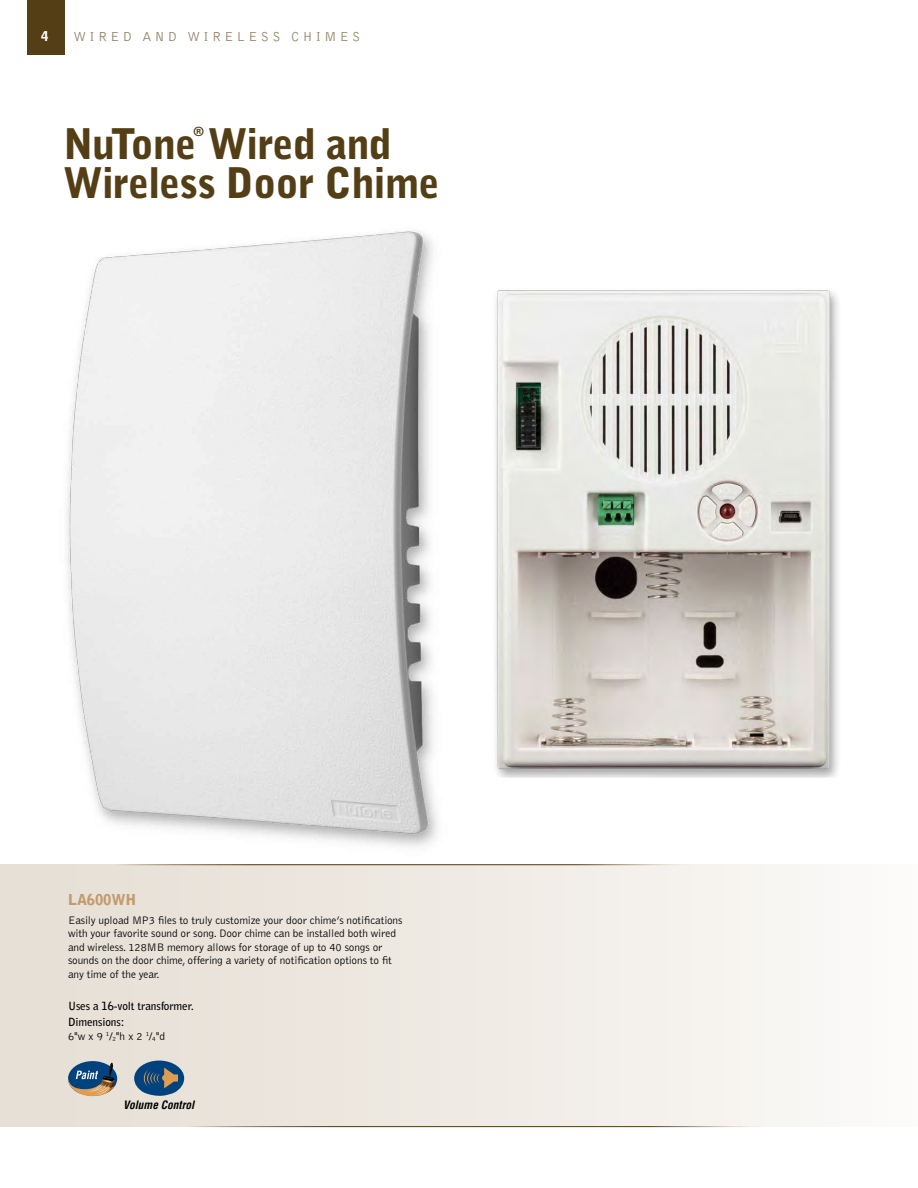
<style>
.page{position:relative;width:918px;height:1188px;background:#fff}
.page>*{position:absolute;margin:0;border:0;box-sizing:border-box;transform-origin:0 0}
.t1{font:900 42px "Bell Gothic";letter-spacing:-.02em;color:#533e16}
.t2{font:900 15px "Bell Gothic";letter-spacing:-.01em;color:#c29b6c}
.t3{font:300 13.5px "Bell Gothic";letter-spacing:.25em;color:#917f63}
.t4{font:900 13.5px "Bell Gothic";color:#fff}
.t5{font:900 13.05px "Bell Gothic";color:#533e16}
.t6{font:italic 700 condensed 11.4px "Helvetica";color:#000}
.t7{font:300 11.25px/13.5px "Bell Gothic";letter-spacing:-.01em;color:#000}
.t8{font:700 11.25px/16.2px "Bell Gothic";letter-spacing:-.01em;color:#000}
.s1{font-size:6.6px}
</style>
<div class="page">
<div style="left:27px;top:0;width:38px;height:54px;background:#533e16"></div>
<img style="left:67px;top:231px;width:370px;height:616px">
<div style="left:0;top:864px;width:918px;height:263px;background:linear-gradient(to right,#e4ddd3,#fbfaf7)"></div>
<img style="left:495px;top:290px;width:343px;height:488px">
<hr style="left:0;top:864px;width:860px;height:1px;background:#fff">
<hr style="left:17px;top:1126px;width:901px;height:1px;background:#fff">
<svg style="left:68px;top:1061px;width:49px;height:35px;background:#657988"></svg>
<svg style="left:134px;top:1061px;width:50px;height:35px;background:#4c6e8a"></svg>
<p class="t4" style="left:41px;top:28px;width:9px">4</p>
<p class="t3" style="left:73px;top:29px;width:289px">WIRED AND WIRELESS CHIMES</p>
<p class="t5" style="left:194px;top:124px;width:12px">®</p>
<h1 class="t1" style="left:63px;top:158px;width:378px">Wireless Door Chime</h1>
<h1 class="t1" style="left:63px;top:119px;width:331px">NuTone Wired and</h1>
<h2 class="t2" style="left:68px;top:891px;width:70px">LA600WH</h2>
<p class="t7" style="left:68px;top:914px;width:336px">Easily upload MP3 files to truly customize your door chime’s notifications with your favorite sound or song. Door chime can be installed both wired and wireless. 128MB memory allows for storage of up to 40 songs or sounds on the door chime, offering a variety of notification options to fit any time of the year.</p>
<p class="t8" style="left:68px;top:998px;width:127px">Uses a 16-volt transformer.<br>Dimensions:</p>
<p class="t7" style="left:68px;top:1030px;width:99px">6"w x 9 <sup>1</sup>/<span class="s1">2</span>"h x 2 <sup>1</sup>/<span class="s1">4</span>"d</p>
<p class="t6" style="left:123px;top:1097px;width:73px">Volume Control</p>
</div>
